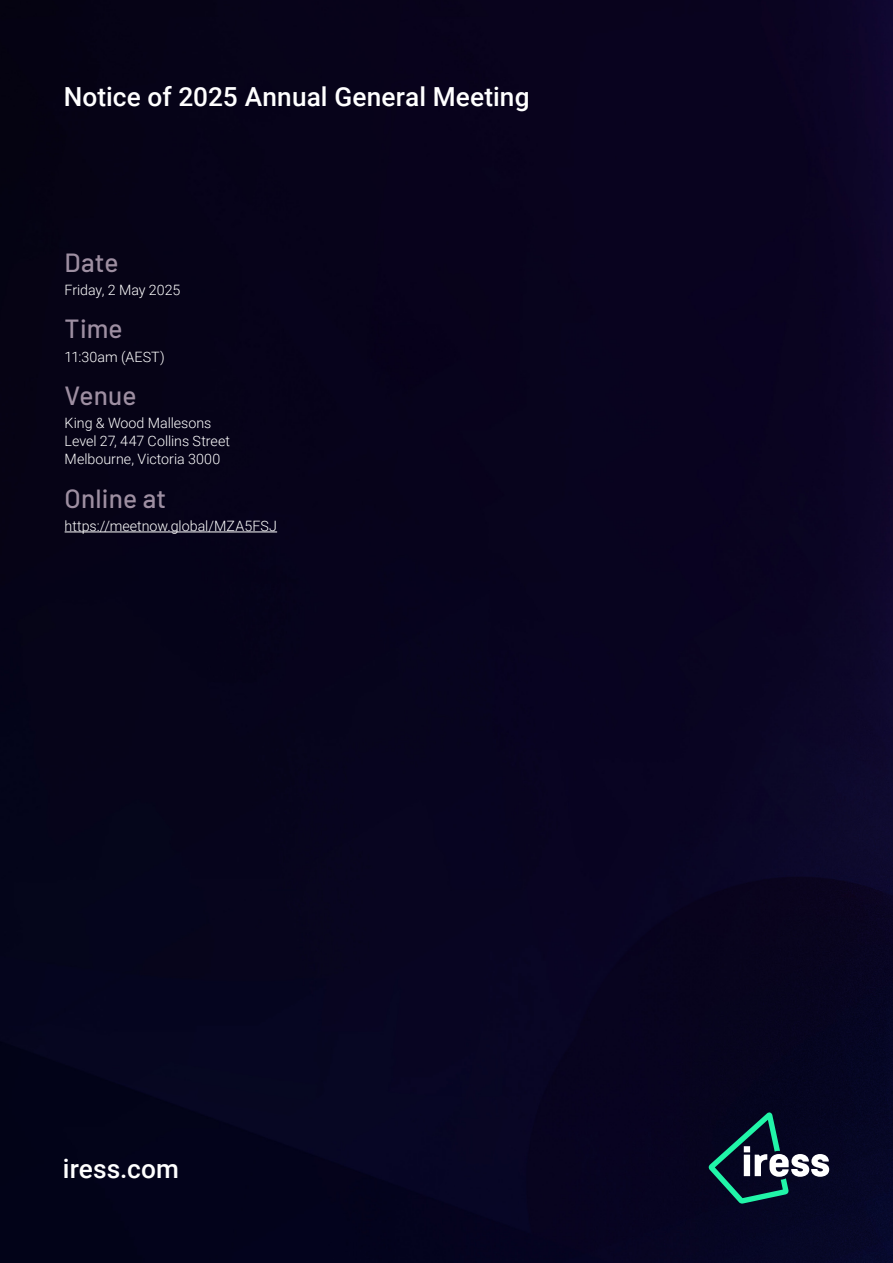
<style>
.page{position:relative;width:893px;height:1263px;background:#fff}
.page>*{position:absolute;margin:0;border:0;box-sizing:border-box;transform-origin:0 0}
.t1{font:500 26.25px "Roboto";letter-spacing:.005em;color:#fff}
.t2{font:500 26.25px "Barlow";letter-spacing:.005em;color:#9e8fa2}
.t3{font:300 14.25px "Roboto";color:#fff}
</style>
<div class="page">
<img style="left:0;top:0;width:893px;height:1263px">
<hr style="left:65px;top:532px;width:212px;height:1px;background:#fff">
<svg style="left:709px;top:1112px;width:120px;height:91px;background:#243a48"></svg>
<p class="t1" style="left:64px;top:79px;width:467px">Notice of 2025 Annual General Meeting</p>
<p class="t2" style="left:65px;top:243px;width:55px">Date</p>
<p class="t3" style="left:65px;top:280px;width:117px">Friday, 2 May 2025</p>
<p class="t2" style="left:65px;top:310px;width:60px">Time</p>
<p class="t3" style="left:65px;top:347px;width:102px">11:30am (AEST)</p>
<p class="t2" style="left:65px;top:376px;width:74px">Venue</p>
<p class="t3" style="left:65px;top:413px;width:148px">King &amp; Wood Mallesons</p>
<p class="t3" style="left:65px;top:431px;width:167px">Level 27, 447 Collins Street</p>
<p class="t3" style="left:65px;top:449px;width:157px">Melbourne, Victoria 3000</p>
<p class="t2" style="left:65px;top:479px;width:103px">Online at</p>
<p class="t3" style="left:65px;top:516px;width:214px">https://meetnow.global/MZA5FSJ</p>
<p class="t1" style="left:63px;top:1150px;width:117px">iress.com</p>
</div>
